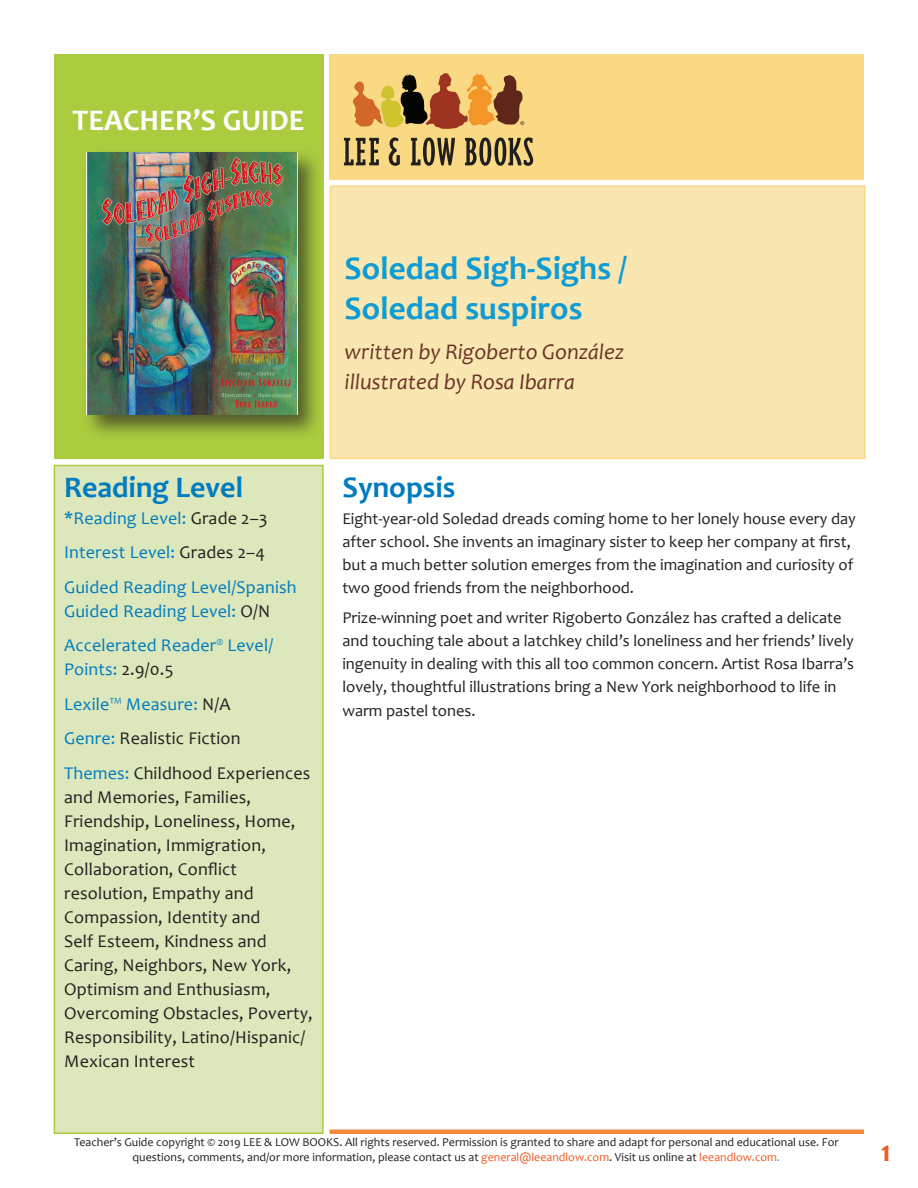
<style>
.page{position:relative;width:918px;height:1188px;background:#fff}
.page>*{position:absolute;margin:0;border:0;box-sizing:border-box;transform-origin:0 0}
.t1{font:700 33px/39.6px "Candara";color:#0f9bd3}
.Blue_Single_Column_H{font:700 30px "Candara";color:#007bbf}
.t2{font:700 30px "Candara";color:#fff}
.t3{font:700 30px "Candara";color:#f15921}
.t4{font:italic 22.5px/30px "Candara";color:#6a3525}
.about_text{font:18px/24px "Candara";letter-spacing:.01em;color:#231f20}
.about_text-2{font:18px/24px "Candara";letter-spacing:.01em;color:#007bbf}
.text{font:16.5px/23.2px "Candara";color:#231f20}
.t5{font:12px/14.4px "Candara";color:#231f20;text-align:center}
.s1{font-weight:700}
.s2{color:#231f20}
.s3{color:#007bbf}
.s4{color:#f15921}
.s5{color:#0f9bd3}
</style>
<div class="page">
<hr style="left:330px;top:1130px;width:534px;height:4px;background:#f5893b">
<div style="left:330px;top:54px;width:534px;height:126px;background:#fad984"></div>
<svg style="left:344px;top:137px;width:189px;height:29px"></svg>
<svg style="left:353px;top:73px;width:171px;height:56px"></svg>
<div style="left:54px;top:54px;width:270px;height:405px;background:#aacc3e"></div>
<div style="left:54px;top:466px;width:269px;height:667px;background:#dce7bb"></div>
<div style="left:54px;top:465px;width:270px;height:669px;border:2px solid #aacc3e"></div>
<div style="left:330px;top:186px;width:535px;height:272px;background:#f9e6b1"></div>
<div style="left:330px;top:185px;width:536px;height:274px;border:2px solid #fad984"></div>
<div style="left:81px;top:147px;width:242px;height:294px;background:#231f20;opacity:.65"></div>
<img style="left:86px;top:152px;width:211px;height:263px">
<p class="t2" style="left:73px;top:101px;width:234px">TEACHER’S GUIDE</p>
<p class="t1" style="left:345px;top:248px;width:284px">Soledad Sigh-Sighs /<br>Soledad suspiros</p>
<p class="t4" style="left:345px;top:337px;width:281px">written by Rigoberto González illustrated by Rosa Ibarra</p>
<p class="Blue_Single_Column_H" style="left:64px;top:468px;width:181px">Reading Level</p>
<p class="about_text-2" style="left:64px;top:506px;width:205px"><span class="s1">*</span>Reading Level: <span class="s2">Grade 2–3</span></p>
<p class="about_text-2" style="left:64px;top:540px;width:202px">Interest Level: <span class="s2">Grades 2–4</span></p>
<p class="about_text-2" style="left:64px;top:575px;width:234px">Guided Reading Level/Spanish<br>Guided Reading Level: <span class="s2">O/N</span></p>
<p class="about_text-2" style="left:64px;top:633px;width:211px">Accelerated Reader<sup>®</sup> Level/<br>Points: <span class="s2">2.9/0.5</span></p>
<p class="about_text-2" style="left:64px;top:692px;width:168px">Lexile™ Measure: <span class="s2">N/A</span></p>
<p class="about_text" style="left:64px;top:726px;width:178px"><span class="s3">Genre:</span> Realistic Fiction</p>
<p class="about_text" style="left:64px;top:761px;width:250px"><span class="s3">Themes:</span> Childhood Experiences and Memories, Families,<br>Friendship, Loneliness, Home,<br>Imagination, Immigration,<br>Collaboration, Conflict resolution, Empathy and<br>Compassion, Identity and<br>Self Esteem, Kindness and<br>Caring, Neighbors, New York,<br>Optimism and Enthusiasm,<br>Overcoming Obstacles, Poverty,<br>Responsibility, Latino/Hispanic/<br>Mexican Interest</p>
<p class="Blue_Single_Column_H" style="left:342px;top:469px;width:115px">Synopsis</p>
<p class="text" style="left:342px;top:506px;width:515px">Eight-year-old Soledad dreads coming home to her lonely house every day after school. She invents an imaginary sister to keep her company at first, but a much better solution emerges from the imagination and curiosity of two good friends from the neighborhood.</p>
<p class="text" style="left:342px;top:605px;width:513px">Prize-winning poet and writer Rigoberto González has crafted a delicate and touching tale about a latchkey child’s loneliness and her friends’ lively ingenuity in dealing with this all too common concern. Artist Rosa Ibarra’s lovely, thoughtful illustrations bring a New York neighborhood to life in warm pastel tones.</p>
<p class="t5" style="left:74px;top:1135px;width:766px">Teacher’s Guide copyright © 2019 LEE &amp; LOW BOOKS. All rights reserved. Permission is granted to share and adapt for personal and educational use. For questions, comments, and/or more information, please contact us at <span class="s4">general@leeandlow.com</span>. Visit us online at <span class="s4">leeandlow.com</span><span class="s5">.</span></p>
<p class="t3" style="left:881px;top:1133px;width:12px">1</p>
</div>
